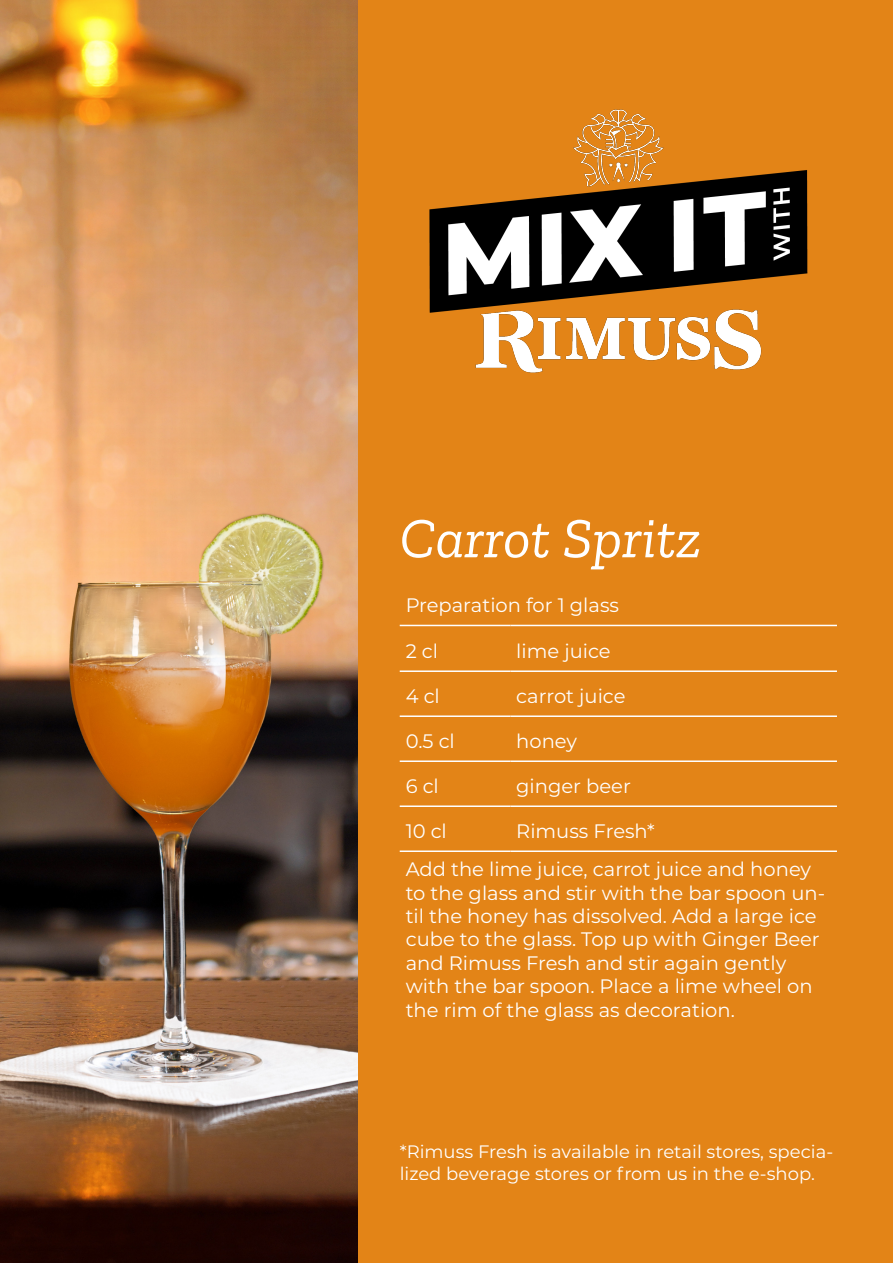
<style>
.page{position:relative;width:893px;height:1263px;background:#fff}
.page>*{position:absolute;margin:0;border:0;box-sizing:border-box;transform-origin:0 0}
.t1{font:italic 57px "Zilla Slab";color:#fff}
.t2{font:19.5px/23.4px "Montserrat";color:#fff}
.t3{font:18px/21.6px "Montserrat";color:#fff}
</style>
<div class="page">
<div style="left:357px;top:0;width:536px;height:1263px;background:#e38417"></div>
<img style="left:0;top:0;width:357px;height:1263px">
<img style="left:429px;top:109px;width:379px;height:264px">
<hr style="left:400px;top:715px;width:110px;height:2px;background:#fff">
<hr style="left:510px;top:715px;width:327px;height:2px;background:#fff">
<hr style="left:400px;top:760px;width:110px;height:2px;background:#fff">
<hr style="left:510px;top:760px;width:327px;height:2px;background:#fff">
<hr style="left:400px;top:805px;width:110px;height:2px;background:#fff">
<hr style="left:510px;top:805px;width:327px;height:2px;background:#fff">
<hr style="left:400px;top:670px;width:110px;height:2px;background:#fff">
<hr style="left:510px;top:670px;width:327px;height:2px;background:#fff">
<hr style="left:400px;top:850px;width:110px;height:2px;background:#fff">
<hr style="left:510px;top:850px;width:327px;height:2px;background:#fff">
<hr style="left:400px;top:625px;width:110px;height:1px;background:#fff">
<hr style="left:510px;top:625px;width:327px;height:1px;background:#fff">
<p class="t1" style="left:400px;top:507px;width:303px">Carrot Spritz</p>
<p class="t2" style="left:406px;top:593px;width:215px">Preparation for 1 glass</p>
<p class="t2" style="left:406px;top:639px;width:34px">2 cl</p>
<p class="t2" style="left:516px;top:639px;width:96px">lime juice</p>
<p class="t2" style="left:406px;top:684px;width:36px">4 cl</p>
<p class="t2" style="left:516px;top:684px;width:111px">carrot juice</p>
<p class="t2" style="left:406px;top:729px;width:51px">0.5 cl</p>
<p class="t2" style="left:516px;top:729px;width:62px">honey</p>
<p class="t2" style="left:406px;top:774px;width:35px">6 cl</p>
<p class="t2" style="left:516px;top:774px;width:116px">ginger beer</p>
<p class="t2" style="left:406px;top:819px;width:43px">10 cl</p>
<p class="t2" style="left:516px;top:819px;width:140px">Rimuss Fresh*</p>
<p class="t2" style="left:406px;top:857px;width:421px">Add the lime juice, carrot juice and honey to the glass and stir with the bar spoon un&shy;til the honey has dissolved. Add a large ice cube to the glass. Top up with Ginger Beer and Rimuss Fresh and stir again gently with the bar spoon. Place a lime wheel on the rim of the glass as decoration.</p>
<p class="t3" style="left:400px;top:1140px;width:435px">*Rimuss Fresh is available in retail stores, specia&shy;lized beverage stores or from us in the e-shop.</p>
</div>
